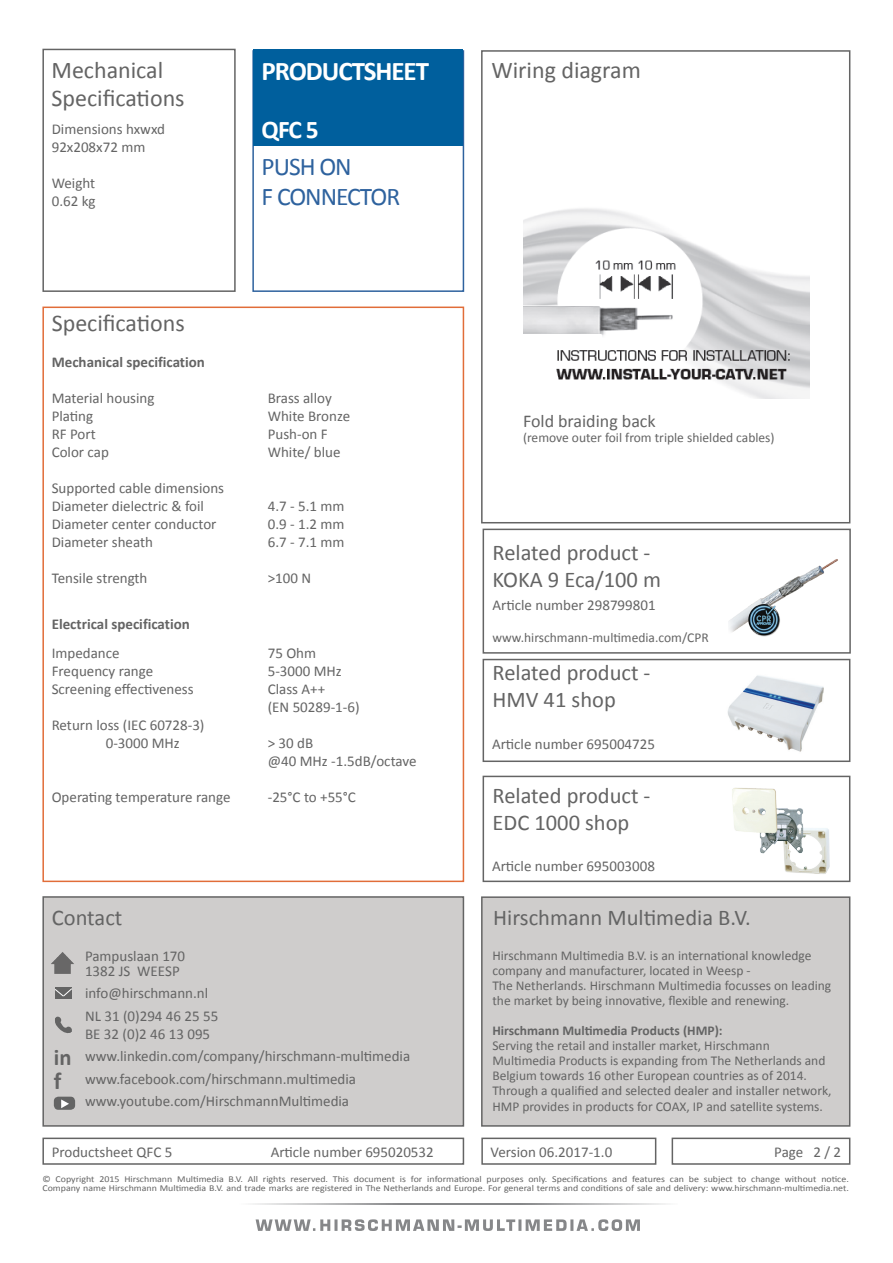
<style>
.page{position:relative;width:893px;height:1263px;background:#fff}
.page>*{position:absolute;margin:0;border:0;box-sizing:border-box;transform-origin:0 0}
.t1{font:700 27px "Calibri";letter-spacing:-.04em;color:#fff}
.t2{font:25.5px "Calibri";letter-spacing:-.04em;color:#2e629e}
.t3{font:700 25.5px "Calibri";color:#fff}
.t4{font:24px "Calibri";color:#646464}
.t5{font:700 24px "Calibri";color:#646464}
.t6{font:700 22.95px "Calibri";color:#646464}
.t7{font:22.5px/27px "Calibri";color:#646464}
.t8{font:18px "Calibri";color:#646464}
.t9{font:15px/22.5px "Calibri";color:#646464}
.t10{font:700 15px "Calibri";color:#646464}
.t11{font:13.5px/15.3px "Calibri";color:#646464}
.t12{font:700 13.5px "Calibri";color:#646464}
.t13{font:9px/9px "Calibri";color:#646464;scale:1.1 1}
</style>
<div class="page">
<div style="left:481px;top:50px;width:369px;height:473px;border:2px solid #646464"></div>
<div style="left:43px;top:897px;width:420px;height:229px;background:#cfcdcc"></div>
<img style="left:51px;top:952px;width:23px;height:22px">
<div style="left:42px;top:896px;width:422px;height:231px;border:2px solid #646464"></div>
<div style="left:481px;top:896px;width:369px;height:231px;background:#cfcdcc;border:2px solid #646464"></div>
<div style="left:42px;top:307px;width:422px;height:575px;border:2px solid #e16d39"></div>
<svg style="left:253px;top:1203px;width:413px;height:2px"></svg>
<svg style="left:256px;top:1219px;width:384px;height:12px"></svg>
<div style="left:42px;top:1137px;width:422px;height:28px;border:2px solid #646464"></div>
<div style="left:481px;top:1137px;width:175px;height:28px;border:2px solid #646464"></div>
<div style="left:672px;top:1137px;width:178px;height:28px;border:2px solid #646464"></div>
<div style="left:252px;top:50px;width:212px;height:242px;border:2px solid #2e629e"></div>
<div style="left:253px;top:49px;width:210px;height:97px;background:#005f9d"></div>
<div style="left:42px;top:49px;width:194px;height:243px;border:2px solid #646464"></div>
<div style="left:54px;top:1097px;width:21px;height:13px;background:#646464;border-radius:4px"></div>
<svg style="left:59px;top:1099px;width:13px;height:11px"></svg>
<div style="left:55px;top:987px;width:17px;height:12px;background:#646464"></div>
<svg style="left:55px;top:988px;width:17px;height:9px"></svg>
<svg style="left:55px;top:1016px;width:17px;height:17px"></svg>
<img style="left:524px;top:208px;width:285px;height:191px">
<div style="left:483px;top:659px;width:367px;height:103px;border:2px solid #646464"></div>
<div style="left:483px;top:776px;width:367px;height:106px;border:2px solid #646464"></div>
<img style="left:727px;top:675px;width:97px;height:77px">
<div style="left:483px;top:529px;width:368px;height:125px;border:2px solid #646464"></div>
<img style="left:728px;top:559px;width:110px;height:78px">
<img style="left:732px;top:788px;width:98px;height:86px">
<p class="t4" style="left:51px;top:54px;width:113px">Mechanical</p>
<p class="t4" style="left:491px;top:54px;width:151px">Wiring diagram</p>
<p class="t4" style="left:51px;top:83px;width:135px">Specifications</p>
<p class="t9" style="left:52px;top:120px;width:115px;line-height:18px">Dimensions hxwxd<br>92x208x72 mm</p>
<p class="t9" style="left:52px;top:174px;width:45px;line-height:18px">Weight<br>0.62 kg</p>
<p class="t1" style="left:262px;top:54px;width:169px">PRODUCTSHEET</p>
<p class="t3" style="left:262px;top:113px;width:59px">QFC 5</p>
<p class="t2" style="left:262px;top:150px;width:92px">PUSH ON</p>
<p class="t2" style="left:262px;top:181px;width:140px">F CONNECTOR</p>
<p class="t4" style="left:52px;top:307px;width:135px">Specifications</p>
<p class="t10" style="left:52px;top:352px;width:155px">Mechanical specification</p>
<p class="t9" style="left:52px;top:387px;width:104px">Material housing</p>
<p class="t9" style="left:268px;top:387px;width:66px">Brass alloy</p>
<p class="t9" style="left:52px;top:405px;width:43px">Plating</p>
<p class="t9" style="left:268px;top:405px;width:84px">White Bronze</p>
<p class="t9" style="left:52px;top:423px;width:46px">RF Port</p>
<p class="t9" style="left:268px;top:423px;width:62px">Push-on F</p>
<p class="t9" style="left:52px;top:441px;width:59px">Color cap</p>
<p class="t9" style="left:268px;top:441px;width:74px">White/ blue</p>
<p class="t9" style="left:52px;top:477px;width:174px">Supported cable dimensions</p>
<p class="t9" style="left:52px;top:495px;width:154px">Diameter dielectric &amp; foil</p>
<p class="t9" style="left:268px;top:495px;width:78px">4.7 - 5.1 mm</p>
<p class="t9" style="left:52px;top:513px;width:166px">Diameter center conductor</p>
<p class="t9" style="left:268px;top:513px;width:78px">0.9 - 1.2 mm</p>
<p class="t9" style="left:52px;top:531px;width:103px">Diameter sheath</p>
<p class="t9" style="left:268px;top:531px;width:78px">6.7 - 7.1 mm</p>
<p class="t9" style="left:52px;top:567px;width:97px">Tensile strength</p>
<p class="t9" style="left:268px;top:567px;width:45px">&gt;100 N</p>
<p class="t10" style="left:52px;top:615px;width:140px">Electrical specification</p>
<p class="t9" style="left:52px;top:642px;width:69px">Impedance</p>
<p class="t9" style="left:268px;top:642px;width:50px">75 Ohm</p>
<p class="t9" style="left:52px;top:660px;width:103px">Frequency range</p>
<p class="t9" style="left:268px;top:660px;width:76px">5-3000 MHz</p>
<p class="t9" style="left:52px;top:678px;width:143px">Screening effectiveness</p>
<p class="t9" style="left:268px;top:678px;width:59px">Class A++</p>
<p class="t9" style="left:268px;top:696px;width:93px">(EN 50289-1-6)</p>
<p class="t9" style="left:52px;top:714px;width:154px">Return loss (IEC 60728-3)</p>
<p class="t9" style="left:106px;top:732px;width:76px">0-3000 MHz</p>
<p class="t9" style="left:268px;top:732px;width:47px">&gt; 30 dB</p>
<p class="t9" style="left:268px;top:750px;width:150px">@40 MHz -1.5dB/octave</p>
<p class="t9" style="left:52px;top:786px;width:180px">Operating temperature range</p>
<p class="t9" style="left:268px;top:786px;width:90px">-25°C to +55°C</p>
<p class="t7" style="left:52px;top:904px;width:72px">Contact</p>
<p class="t6" style="left:54px;top:1043px;width:19px">in</p>
<p class="t5" style="left:54px;top:1066px;width:9px">f</p>
<p class="t9" style="left:85px;top:948px;width:102px;line-height:15px">Pampuslaan 170<br>1382 JS WEESP</p>
<p class="t9" style="left:85px;top:982px;width:135px">info@hirschmann.nl<br>NL 31 (0)294 46 25 55</p>
<p class="t9" style="left:85px;top:1022px;width:327px">BE 32 (0)2 46 13 095 www.linkedin.com/company/hirschmann-multimedia www.facebook.com/hirschmann.multimedia</p>
<p class="t9" style="left:85px;top:1090px;width:266px">www.youtube.com/HirschmannMultimedia</p>
<p class="t8" style="left:523px;top:409px;width:134px">Fold braiding back</p>
<p class="t11" style="left:523px;top:430px;width:253px">(remove outer foil from triple shielded cables)</p>
<p class="t7" style="left:493px;top:539px;width:170px">Related product -<br>KOKA 9 Eca/100 m</p>
<p class="t9" style="left:493px;top:593px;width:165px">Article number 298799801</p>
<p class="t11" style="left:493px;top:630px;width:218px">www.hirschmann-multimedia.com/CPR</p>
<p class="t7" style="left:493px;top:659px;width:159px">Related product -<br>HMV 41 shop</p>
<p class="t9" style="left:492px;top:733px;width:165px">Article number 695004725</p>
<p class="t7" style="left:493px;top:782px;width:159px">Related product -<br>EDC 1000 shop</p>
<p class="t9" style="left:492px;top:855px;width:165px">Article number 695003008</p>
<p class="t7" style="left:493px;top:904px;width:259px">Hirschmann Multimedia B.V.</p>
<p class="t11" style="left:492px;top:948px;width:340px">Hirschmann Multimedia B.V. is an international knowledge company and manufacturer, located in Weesp -<br>The Netherlands. Hirschmann Multimedia focusses on leading the market by being innovative, flexible and renewing.</p>
<p class="t12" style="left:492px;top:1021px;width:232px">Hirschmann Multimedia Products (HMP):</p>
<p class="t11" style="left:492px;top:1037px;width:341px">Serving the retail and installer market, Hirschmann Multimedia Products is expanding from The Netherlands and Belgium towards 16 other European countries as of 2014.<br>Through a qualified and selected dealer and installer network, HMP provides in products for COAX, IP and satellite systems.</p>
<p class="t9" style="left:52px;top:1140px;width:122px">Productsheet QFC 5</p>
<p class="t9" style="left:271px;top:1140px;width:165px">Article number 695020532</p>
<p class="t9" style="left:491px;top:1140px;width:123px">Version 06.2017-1.0</p>
<p class="t9" style="left:774px;top:1140px;width:68px">Page 2 / 2</p>
<p class="t13" style="left:42px;top:1175px;width:735px">© Copyright 2015 Hirschmann Multimedia B.V. All rights reserved. This document is for informational purposes only. Specifications and features can be subject to change without notice.<br>Company name Hirschmann Multimedia B.V. and trade marks are registered in The Netherlands and Europe. For general terms and conditions of sale and delivery: www.hirschmann-multimedia.net.</p>
</div>
